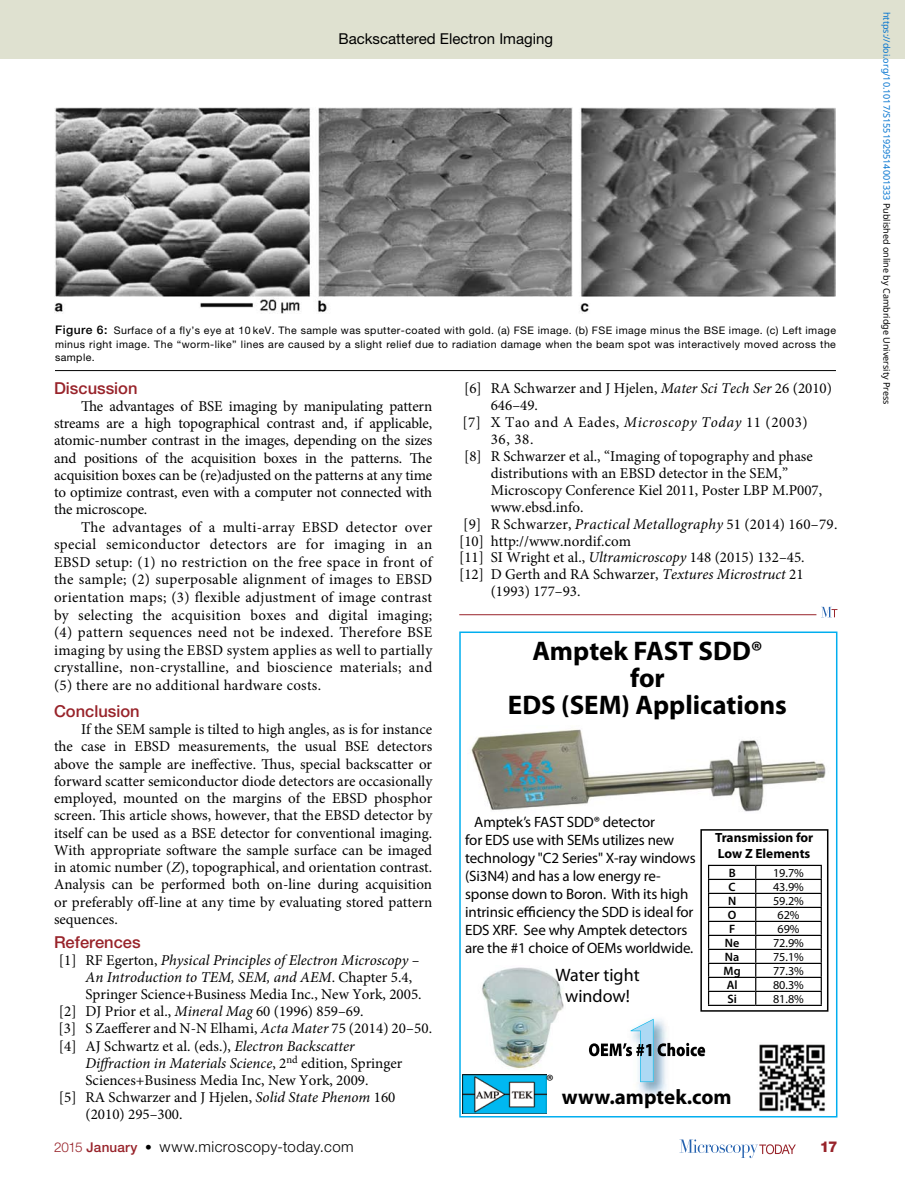
<style>
.page{position:relative;width:905px;height:1188px;background:#fff}
.page>*{position:absolute;margin:0;border:0;box-sizing:border-box;transform-origin:0 0}
.t1{font:700 27px/27px "Myriad Pro";color:#000;text-align:center}
.t2{font:700 21px "Myriad Pro";color:#000}
.t3{font:18px/21.6px "Myriad Pro";color:#000;text-align:center}
.t4{font:500 16.5px "Helvetica Neue LT Std";color:#98232a}
.t5{font:15px/17.2px "Minion Pro";color:#000;text-align:justify}
.t6{font:15px/18px "Myriad Pro";letter-spacing:-.01em;color:#000}
.t7{font:italic 15px "Minion Pro";color:#000}
.t8{font:15px "Minion Pro";letter-spacing:.02em;color:#000}
.t9{font:15px "Minion Pro";letter-spacing:.04em;color:#000}
.t10{font:300 15px "Helvetica Neue LT Std";letter-spacing:.03em;color:#000}
.t11{font:15px "Helvetica Neue LT Std";color:#000}
.t12{font:800 15px "Helvetica Neue LT Std";color:#98232a}
.t13{font:700 13.35px/16px "Myriad Pro";color:#000}
.t14{font:12.15px "Myriad Pro";color:#000}
.t15{font:600 12.15px "Myriad Pro";color:#000}
.t16{font:10.35px/13.4px "Helvetica Neue LT Std";letter-spacing:.04em;color:#000;text-align:justify}
.t17{font:9px "Noto Sans";color:#0172cf}
.s1{font-weight:500;font-size:11.85px}
.s2{font-style:italic}
.s3{font-style:normal}
.s4{font-weight:600}
.s5{font-size:13.5px;color:#98232a}
.s6{font-weight:500;font-size:13.5px;color:#98232a}
.s7{font-weight:500;font-size:13.5px}
.s8{color:#000}
</style>
<div class="page">
<svg style="left:679px;top:1139px;width:116px;height:19px"></svg>
<div style="left:0;top:0;width:904px;height:58px;background:#dfe1d0"></div>
<hr style="left:459px;top:614px;width:357px;height:1px;background:#98232a">
<svg style="left:821px;top:607px;width:16px;height:10px"></svg>
<img style="left:55px;top:107px;width:780px;height:207px">
<hr style="left:55px;top:370px;width:780px;height:1px;background:#000">
<img style="left:470px;top:729px;width:356px;height:83px">
<img style="left:638px;top:1018px;width:29px;height:78px">
<svg style="left:589px;top:1019px;width:116px;height:63px"></svg>
<img style="left:462px;top:1074px;width:84px;height:39px">
<img style="left:759px;top:1044px;width:66px;height:68px">
<div style="left:700px;top:829px;width:128px;height:183px;border:2px solid #000"></div>
<hr style="left:708px;top:865px;width:47px;height:1px;background:#000">
<hr style="left:755px;top:865px;width:66px;height:1px;background:#000">
<hr style="left:708px;top:879px;width:47px;height:1px;background:#000">
<hr style="left:755px;top:879px;width:66px;height:1px;background:#000">
<hr style="left:708px;top:893px;width:47px;height:1px;background:#000">
<hr style="left:755px;top:893px;width:66px;height:1px;background:#000">
<hr style="left:708px;top:907px;width:47px;height:1px;background:#000">
<hr style="left:755px;top:907px;width:66px;height:1px;background:#000">
<hr style="left:708px;top:921px;width:47px;height:1px;background:#000">
<hr style="left:755px;top:921px;width:66px;height:1px;background:#000">
<hr style="left:708px;top:935px;width:47px;height:1px;background:#000">
<hr style="left:755px;top:935px;width:66px;height:1px;background:#000">
<hr style="left:708px;top:949px;width:47px;height:1px;background:#000">
<hr style="left:755px;top:949px;width:66px;height:1px;background:#000">
<hr style="left:708px;top:963px;width:47px;height:1px;background:#000">
<hr style="left:755px;top:963px;width:66px;height:1px;background:#000">
<hr style="left:708px;top:977px;width:47px;height:1px;background:#000">
<hr style="left:755px;top:977px;width:66px;height:1px;background:#000">
<hr style="left:708px;top:991px;width:47px;height:1px;background:#000">
<svg style="left:708px;top:866px;width:1px;height:139px"></svg>
<hr style="left:755px;top:991px;width:66px;height:1px;background:#000">
<svg style="left:755px;top:866px;width:1px;height:139px"></svg>
<svg style="left:820px;top:866px;width:1px;height:139px"></svg>
<hr style="left:708px;top:1005px;width:47px;height:1px;background:#000">
<hr style="left:755px;top:1005px;width:66px;height:1px;background:#000">
<img style="left:482px;top:967px;width:82px;height:102px">
<div style="left:459px;top:632px;width:378px;height:485px;border:2px solid #00aeef"></div>
<p class="t11" style="left:338px;top:30px;width:216px">Backscattered Electron Imaging</p>
<p class="t16" style="left:55px;top:324px;width:782px"><span class="s1">Figure 6:</span> Surface of a fly’s eye at 10 keV. The sample was sputter-coated with gold. (a) FSE image. (b) FSE image minus the BSE image. (c) Left image minus right image. The “worm-like” lines are caused by a slight relief due to radiation damage when the beam spot was interactively moved across the sample.</p>
<p class="t4" style="left:54px;top:378px;width:85px">Discussion</p>
<p class="t5" style="left:54px;top:397px;width:380px;text-indent:27px">The advantages of BSE imaging by manipulating pattern streams are a high topographical contrast and, if applicable, atomic-number contrast in the images, depending on the sizes and positions of the acquisition boxes in the patterns. The acquisition boxes can be (re)adjusted on the patterns at any time to optimize contrast, even with a computer not connected with the microscope.</p>
<p class="t5" style="left:54px;top:518px;width:380px;text-indent:27px">The advantages of a multi-array EBSD detector over special semiconductor detectors are for imaging in an EBSD setup: (1) no restriction on the free space in front of the sample; (2) superposable alignment of images to EBSD orientation maps; (3) flexible adjustment of image contrast by selecting the acquisition boxes and digital imaging; (4) pattern sequences need not be indexed. Therefore BSE imaging by using the EBSD system applies as well to partially crystalline, non-crystalline, and bioscience materials; and (5) there are no additional hardware costs.</p>
<p class="t4" style="left:54px;top:701px;width:87px">Conclusion</p>
<p class="t5" style="left:54px;top:721px;width:380px;text-indent:27px">If the SEM sample is tilted to high angles, as is for instance the case in EBSD measurements, the usual BSE detectors above the sample are ineffective. Thus, special backscatter or forward scatter semiconductor diode detectors are occasionally employed, mounted on the margins of the EBSD phosphor screen. This article shows, however, that the EBSD detector by itself can be used as a BSE detector for conventional imaging.<br>With appropriate software the sample surface can be imaged in atomic number (<span class="s2">Z</span>), topographical, and orientation contrast.<br>Analysis can be performed both on-line during acquisition or preferably off-line at any time by evaluating stored pattern sequences.</p>
<p class="t4" style="left:54px;top:932px;width:88px">References</p>
<p class="t7" style="left:59px;top:950px;width:362px"><span class="s3">[1] RF Egerton,</span> Physical Principles of Electron Microscopy –</p>
<p class="t7" style="left:86px;top:967px;width:328px">An Introduction to TEM, SEM, and AEM<span class="s3">. Chapter 5.4,</span></p>
<p class="t5" style="left:86px;top:986px;width:337px">Springer Science+Business Media Inc., New York, 2005.</p>
<p class="t5" style="left:59px;top:1003px;width:306px">[2] DJ Prior et al., <span class="s2">Mineral Mag</span> 60 (1996) 859–69.</p>
<p class="t5" style="left:58px;top:1020px;width:375px">[3] S Zaefferer and N-N Elhami, <span class="s2">Acta Mater</span> 75 (2014) 20–50.</p>
<p class="t5" style="left:59px;top:1037px;width:297px">[4] AJ Schwartz et al. (eds.), <span class="s2">Electron Backscatter</span></p>
<p class="t7" style="left:86px;top:1053px;width:318px">Diffraction in Materials Science<span class="s3">, 2</span><sup>nd</sup> <span class="s3">edition, Springer</span></p>
<p class="t5" style="left:86px;top:1071px;width:284px">Sciences+Business Media Inc, New York, 2009.</p>
<p class="t5" style="left:59px;top:1089px;width:338px">[5] RA Schwarzer and J Hjelen, <span class="s2">Solid State Phenom</span> 160</p>
<p class="t5" style="left:86px;top:1106px;width:99px">(2010) 295–300.</p>
<p class="t5" style="left:464px;top:379px;width:369px">[6] RA Schwarzer and J Hjelen, <span class="s2">Mater Sci Tech Ser</span> 26 (2010)</p>
<p class="t5" style="left:490px;top:396px;width:49px">646–49.</p>
<p class="t9" style="left:462px;top:412px;width:347px">[7] X Tao and A Eades, <span class="s2">Microscopy Today</span> 11 (2003)</p>
<p class="t5" style="left:490px;top:430px;width:44px">36, 38.</p>
<p class="t5" style="left:464px;top:447px;width:350px">[8] R Schwarzer et al., “Imaging of topography and phase</p>
<p class="t5" style="left:490px;top:464px;width:299px">distributions with an EBSD detector in the SEM,”</p>
<p class="t5" style="left:490px;top:481px;width:333px">Microscopy Conference Kiel 2011, Poster LBP M.P007,</p>
<p class="t5" style="left:490px;top:498px;width:94px">www.ebsd.info.</p>
<p class="t8" style="left:463px;top:514px;width:375px">[9] R Schwarzer, <span class="s2">Practical Metallography</span> 51 (2014) 160–79.</p>
<p class="t5" style="left:459px;top:532px;width:173px">[10] http://www.nordif.com</p>
<p class="t5" style="left:459px;top:549px;width:347px">[11] SI Wright et al., <span class="s2">Ultramicroscopy</span> 148 (2015) 132–45.</p>
<p class="t5" style="left:459px;top:566px;width:346px">[12] D Gerth and RA Schwarzer, <span class="s2">Textures Microstruct</span> 21</p>
<p class="t5" style="left:490px;top:583px;width:91px">(1993) 177–93.</p>
<h1 class="t1" style="left:508px;top:637px;width:280px">Amptek FAST SDD<span class="s4">®<br></span>for<br>EDS (SEM) Applications</h1>
<p class="t6" style="left:465px;top:813px;width:232px;text-indent:9px">Amptek’s FAST SDD® detector<br>for EDS use with SEMs utilizes new technology "C2 Series" X-ray windows (Si3N4) and has a low energy re&shy;sponse down to Boron. With its high intrinsic efficiency the SDD is ideal for EDS XRF. See why Amptek detectors are the #1 choice of OEMs worldwide.</p>
<p class="t3" style="left:555px;top:964px;width:85px">Water tight window!</p>
<p class="t13" style="left:715px;top:829px;width:100px">Transmission for<br>Low Z Elements</p>
<p class="t15" style="left:728px;top:865px;width:8px">B</p>
<p class="t14" style="left:773px;top:865px;width:32px">19.7%</p>
<p class="t15" style="left:728px;top:879px;width:9px">C</p>
<p class="t14" style="left:773px;top:879px;width:32px">43.9%</p>
<p class="t15" style="left:728px;top:893px;width:10px">N</p>
<p class="t14" style="left:773px;top:893px;width:32px">59.2%</p>
<p class="t15" style="left:727px;top:907px;width:10px">O</p>
<p class="t14" style="left:777px;top:907px;width:24px">62%</p>
<p class="t15" style="left:729px;top:921px;width:8px">F</p>
<p class="t14" style="left:777px;top:921px;width:24px">69%</p>
<p class="t15" style="left:725px;top:935px;width:16px">Ne</p>
<p class="t14" style="left:773px;top:935px;width:32px">72.9%</p>
<p class="t15" style="left:725px;top:949px;width:16px">Na</p>
<p class="t14" style="left:773px;top:949px;width:32px">75.1%</p>
<p class="t15" style="left:723px;top:963px;width:19px">Mg</p>
<p class="t14" style="left:773px;top:963px;width:32px">77.3%</p>
<p class="t15" style="left:726px;top:977px;width:12px">Al</p>
<p class="t14" style="left:773px;top:977px;width:32px">80.3%</p>
<p class="t15" style="left:727px;top:991px;width:11px">Si</p>
<p class="t14" style="left:773px;top:991px;width:32px">81.8%</p>
<p class="t3" style="left:546px;top:1070px;width:9px">®</p>
<h2 class="t2" style="left:561px;top:1083px;width:171px">www.amptek.com</h2>
<p class="t10" style="left:54px;top:1137px;width:301px"><span class="s5">2015</span> <span class="s6">January</span> <span class="s7">•</span> www.microscopy-today.com</p>
<p class="t12" style="left:819px;top:1138px;width:19px">17</p>
<p class="t17" style="left:893px;top:12px;width:394px;rotate:90deg">https://doi.org/10.1017/S1551929514001333 <span class="s8">Published online by Cambridge University Press</span></p>
</div>
